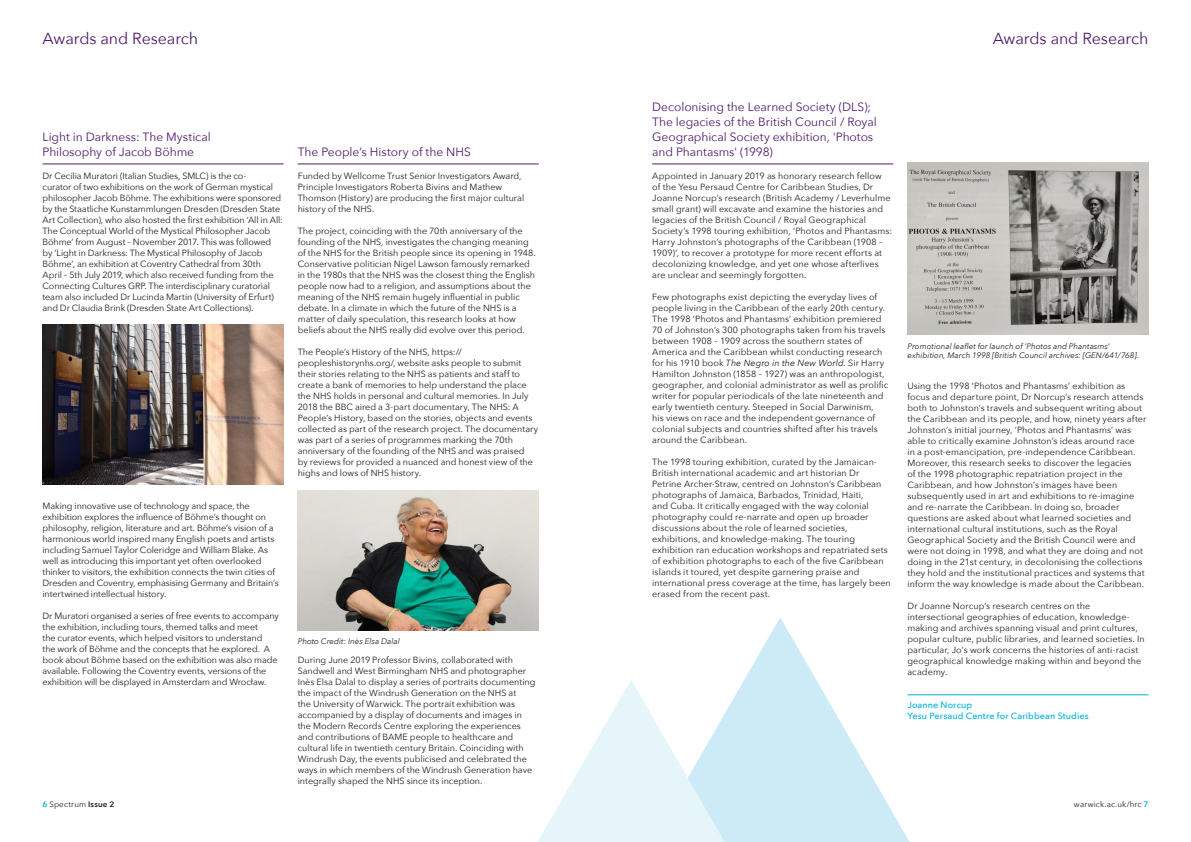
<style>
.page{position:relative;width:1191px;height:842px;background:#fff}
.page>*{position:absolute;margin:0;border:0;box-sizing:border-box;transform-origin:0 0}
.t1{font:16px "Avenir Next";letter-spacing:-.01em;color:#511b6c}
.t2{font:12px/15px "Avenir Next";letter-spacing:-.005em;color:#511b6c}
.Normal__Web{font:9px/11px "Avenir Next";letter-spacing:.005em;color:#231f20}
.t3{font:500 9px/11px "Avenir Next";letter-spacing:.01em;color:#00b2dd}
.Normal__Web-2{font:italic 8px/9px "Avenir Next";letter-spacing:.005em;color:#231f20}
.t4{font:8px "Avenir Next";letter-spacing:.015em;color:#231f20}
.s1{font-style:italic}
.s2{font-weight:600;color:#00b2dd}
.s3{font-weight:600}
</style>
<div class="page">
<svg style="left:724px;top:617px;width:185px;height:225px;fill:#ccebf7"></svg>
<svg style="left:538px;top:680px;width:186px;height:162px"></svg>
<hr style="left:907px;top:694px;width:241px;height:1px;background:#00b2dd">
<img style="left:43px;top:325px;width:240px;height:160px">
<img style="left:298px;top:490px;width:241px;height:140px">
<img style="left:907px;top:162px;width:241px;height:173px">
<hr style="left:43px;top:163px;width:240px;height:1px;background:#511b6c">
<hr style="left:298px;top:163px;width:241px;height:1px;background:#511b6c">
<hr style="left:652px;top:163px;width:241px;height:1px;background:#511b6c">
<p class="t1" style="left:43px;top:25px;width:157px">Awards and Research</p>
<p class="t1" style="left:992px;top:25px;width:157px">Awards and Research</p>
<p class="t2" style="left:43px;top:129px;width:170px">Light in Darkness: The Mystical<br>Philosophy of Jacob Böhme</p>
<p class="t2" style="left:298px;top:144px;width:174px">The People’s History of the NHS</p>
<p class="Normal__Web" style="left:43px;top:170px;width:242px">Dr Cecilia Muratori (Italian Studies, SMLC) is the co-<br>curator of two exhibitions on the work of German mystical philosopher Jacob Böhme. The exhibitions were sponsored by the Staatliche Kunstammlungen Dresden (Dresden State Art Collection), who also hosted the first exhibition ‘All in All:<br>The Conceptual World of the Mystical Philosopher Jacob Böhme’ from August – November 2017. This was followed by ‘Light in Darkness: The Mystical Philosophy of Jacob Böhme’, an exhibition at Coventry Cathedral from 30th<br>April – 5th July 2019, which also received funding from the Connecting Cultures GRP. The interdisciplinary curatorial team also included Dr Lucinda Martin (University of Erfurt) and Dr Claudia Brink (Dresden State Art Collections).</p>
<p class="Normal__Web" style="left:298px;top:170px;width:228px">Funded by Wellcome Trust Senior Investigators Award, Principle Investigators Roberta Bivins and Mathew Thomson (History) are producing the first major cultural history of the NHS.</p>
<p class="Normal__Web" style="left:298px;top:225px;width:239px">The project, coinciding with the 70th anniversary of the founding of the NHS, investigates the changing meaning of the NHS for the British people since its opening in 1948.<br>Conservative politician Nigel Lawson famously remarked in the 1980s that the NHS was the closest thing the English people now had to a religion, and assumptions about the meaning of the NHS remain hugely influential in public debate. In a climate in which the future of the NHS is a matter of daily speculation, this research looks at how beliefs about the NHS really did evolve over this period.</p>
<p class="Normal__Web" style="left:298px;top:346px;width:242px">The People’s History of the NHS, https:// peopleshistorynhs.org/, website asks people to submit their stories relating to the NHS as patients and staff to create a bank of memories to help understand the place the NHS holds in personal and cultural memories. In July 2018 the BBC aired a 3-part documentary, The NHS: A People’s History, based on the stories, objects and events collected as part of the research project. The documentary was part of a series of programmes marking the 70th anniversary of the founding of the NHS and was praised<br>by reviews for provided a nuanced and honest view of the highs and lows of NHS history.</p>
<p class="Normal__Web" style="left:43px;top:500px;width:238px">Making innovative use of technology and space, the exhibition explores the influence of Böhme’s thought on philosophy, religion, literature and art. Böhme’s vision of a harmonious world inspired many English poets and artists including Samuel Taylor Coleridge and William Blake. As well as introducing this important yet often overlooked thinker to visitors, the exhibition connects the twin cities of Dresden and Coventry, emphasising Germany and Britain’s intertwined intellectual history.</p>
<p class="Normal__Web" style="left:43px;top:610px;width:238px">Dr Muratori organised a series of free events to accompany the exhibition, including tours, themed talks and meet<br>the curator events, which helped visitors to understand<br>the work of Böhme and the concepts that he explored. A book about Böhme based on the exhibition was also made available. Following the Coventry events, versions of the exhibition will be displayed in Amsterdam and Wrocław.</p>
<p class="Normal__Web-2" style="left:298px;top:636px;width:104px">Photo Credit: Inès Elsa Dalal</p>
<p class="Normal__Web" style="left:298px;top:654px;width:239px">During June 2019 Professor Bivins, collaborated with Sandwell and West Birmingham NHS and photographer Inès Elsa Dalal to display a series of portraits documenting the impact of the Windrush Generation on the NHS at<br>the University of Warwick. The portrait exhibition was accompanied by a display of documents and images in the Modern Records Centre exploring the experiences and contributions of BAME people to healthcare and cultural life in twentieth century Britain. Coinciding with Windrush Day, the events publicised and celebrated the ways in which members of the Windrush Generation have integrally shaped the NHS since its inception.</p>
<p class="t2" style="left:652px;top:99px;width:226px">Decolonising the Learned Society (DLS); The legacies of the British Council / Royal Geographical Society exhibition, 'Photos and Phantasms' (1998)</p>
<p class="Normal__Web" style="left:652px;top:170px;width:241px">Appointed in January 2019 as honorary research fellow of the Yesu Persaud Centre for Caribbean Studies, Dr Joanne Norcup’s research (British Academy / Leverhulme small grant) will excavate and examine the histories and legacies of the British Council / Royal Geographical Society’s 1998 touring exhibition, ‘Photos and Phantasms:<br>Harry Johnston’s photographs of the Caribbean (1908 – 1909)’, to recover a prototype for more recent efforts at decolonizing knowledge, and yet one whose afterlives are unclear and seemingly forgotten.</p>
<p class="Normal__Web" style="left:652px;top:291px;width:237px">Few photographs exist depicting the everyday lives of people living in the Caribbean of the early 20th century.<br>The 1998 ‘Photos and Phantasms’ exhibition premiered 70 of Johnston’s 300 photographs taken from his travels between 1908 – 1909 across the southern states of America and the Caribbean whilst conducting research for his 1910 book <span class="s1">The Negro in the New World.</span> Sir Harry Hamilton Johnston (1858 – 1927) was an anthropologist, geographer, and colonial administrator as well as prolific writer for popular periodicals of the late nineteenth and early twentieth century. Steeped in Social Darwinism,<br>his views on race and the independent governance of colonial subjects and countries shifted after his travels around the Caribbean.</p>
<p class="Normal__Web" style="left:652px;top:456px;width:240px">The 1998 touring exhibition, curated by the Jamaican-British international academic and art historian Dr Petrine Archer-Straw, centred on Johnston’s Caribbean photographs of Jamaica, Barbados, Trinidad, Haiti,<br>and Cuba. It critically engaged with the way colonial photography could re-narrate and open up broader discussions about the role of learned societies, exhibitions, and knowledge-making. The touring exhibition ran education workshops and repatriated sets of exhibition photographs to each of the five Caribbean islands it toured, yet despite garnering praise and international press coverage at the time, has largely been erased from the recent past.</p>
<p class="Normal__Web-2" style="left:907px;top:341px;width:233px">Promotional leaflet for launch of ‘Photos and Phantasms’ exhibition, March 1998 [British Council archives: [GEN/641/768].</p>
<p class="Normal__Web" style="left:907px;top:380px;width:240px">Using the 1998 ‘Photos and Phantasms’ exhibition as focus and departure point, Dr Norcup’s research attends both to Johnston’s travels and subsequent writing about the Caribbean and its people, and how, ninety years after Johnston’s initial journey, ‘Photos and Phantasms’ was able to critically examine Johnston’s ideas around race<br>in a post-emancipation, pre-independence Caribbean.<br>Moreover, this research seeks to discover the legacies<br>of the 1998 photographic repatriation project in the Caribbean, and how Johnston’s images have been subsequently used in art and exhibitions to re-imagine and re-narrate the Caribbean. In doing so, broader questions are asked about what learned societies and international cultural institutions, such as the Royal Geographical Society and the British Council were and were not doing in 1998, and what they are doing and not doing in the 21st century, in decolonising the collections they hold and the institutional practices and systems that inform the way knowledge is made about the Caribbean.</p>
<p class="Normal__Web" style="left:907px;top:600px;width:239px">Dr Joanne Norcup’s research centres on the intersectional geographies of education, knowledge&shy;making and archives spanning visual and print cultures, popular culture, public libraries, and learned societies. In particular, Jo's work concerns the histories of anti-racist geographical knowledge making within and beyond the academy.</p>
<p class="t3" style="left:907px;top:699px;width:183px">Joanne Norcup<br>Yesu Persaud Centre for Caribbean Studies</p>
<p class="t4" style="left:43px;top:798px;width:73px"><span class="s2">6</span> Spectrum <span class="s3">Issue 2</span></p>
<p class="t4" style="left:1074px;top:798px;width:76px">warwick.ac.uk/hrc <span class="s2">7</span></p>
</div>
